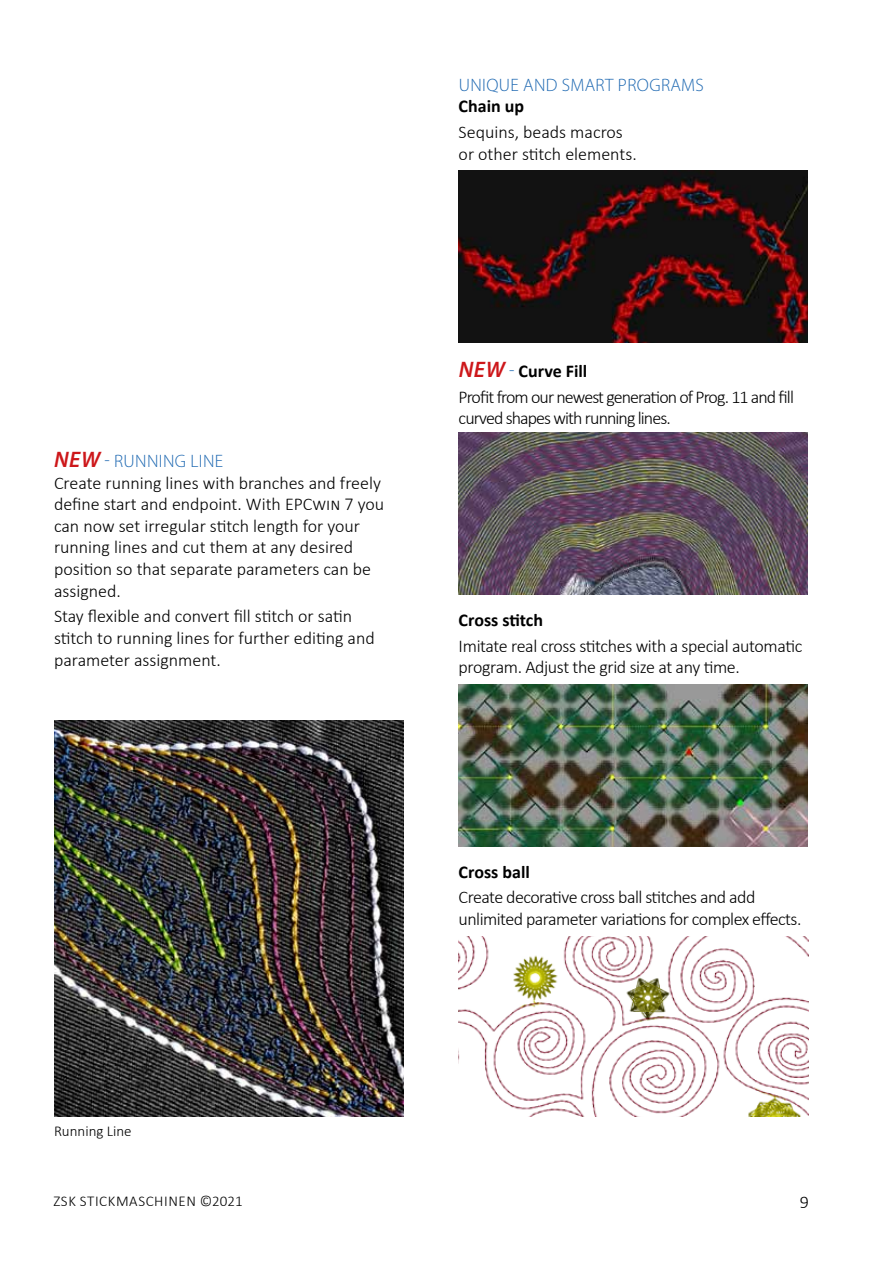
<style>
.page{position:relative;width:893px;height:1263px;background:#fff}
.page>*{position:absolute;margin:0;border:0;box-sizing:border-box;transform-origin:0 0}
.t1{font:300 18px/21.6px "Calibri";letter-spacing:-.01em;color:#000}
.t2{font:300 18px/25.8px "Calibri";letter-spacing:-.05em;color:#000}
.t3{font:300 18px/21.6px "Calibri";letter-spacing:-.03em;color:#000}
.t4{font:300 18px "Myriad Pro";letter-spacing:.02em;color:#1f69b2}
.t5{font:700 18px "Calibri";color:#000}
.t6{font:300 15px "Calibri";letter-spacing:.04em;color:#000}
.s1{font-weight:600;font-style:italic;font-size:22.5px;color:#cd171a}
.s2{font-family:"Myriad Pro";font-weight:600;font-style:italic;font-size:22.5px;color:#cd171a}
.s3{font-family:"Myriad Pro";color:#1f69b2}
.s4{font-weight:700}
</style>
<div class="page">
<img style="left:459px;top:936px;width:349px;height:180px">
<img style="left:459px;top:684px;width:349px;height:162px">
<img style="left:459px;top:432px;width:349px;height:162px">
<img style="left:459px;top:170px;width:349px;height:172px">
<img style="left:54px;top:720px;width:349px;height:396px">
<p class="t4" style="left:459px;top:75px;width:247px">U NIQUE AND SMART PROGRAMS</p>
<p class="t5" style="left:459px;top:94px;width:67px">Chain up</p>
<p class="t1" style="left:459px;top:121px;width:180px">Sequins, beads macros or other stitch elements.</p>
<p class="t4" style="left:54px;top:451px;width:171px"><span class="s1">NEW</span> - RUNNING LINE</p>
<p class="t1" style="left:54px;top:472px;width:332px">Create running lines with branches and freely define start and endpoint. With EPCwin 7 you can now set irregular stitch length for your running lines and cut them at any desired position so that separate parameters can be assigned.</p>
<p class="t1" style="left:54px;top:605px;width:322px">Stay flexible and convert fill stitch or satin stitch to running lines for further editing and parameter assignment.</p>
<p class="t2" style="left:459px;top:358px;width:337px"><span class="s2">NEW</span> <span class="s3">-</span> <span class="s4">Curve Fill<br></span>Profit from our newest generation of Prog. 11 and fill</p>
<p class="t2" style="left:459px;top:405px;width:214px">curved shapes with running lines.</p>
<p class="t5" style="left:459px;top:607px;width:86px">Cross stitch</p>
<p class="t1" style="left:459px;top:635px;width:345px">Imitate real cross stitches with a special automatic program. Adjust the grid size at any time.</p>
<p class="t5" style="left:459px;top:859px;width:73px">Cross ball</p>
<p class="t3" style="left:459px;top:886px;width:344px">Create decorative cross ball stitches and add unlimited parameter variations for complex effects.</p>
<p class="t6" style="left:54px;top:1121px;width:79px">Running Line</p>
<p class="t6" style="left:53px;top:1192px;width:191px">ZSK Stickmaschinen ©2021</p>
<p class="t1" style="left:800px;top:1191px;width:11px">9</p>
</div>
